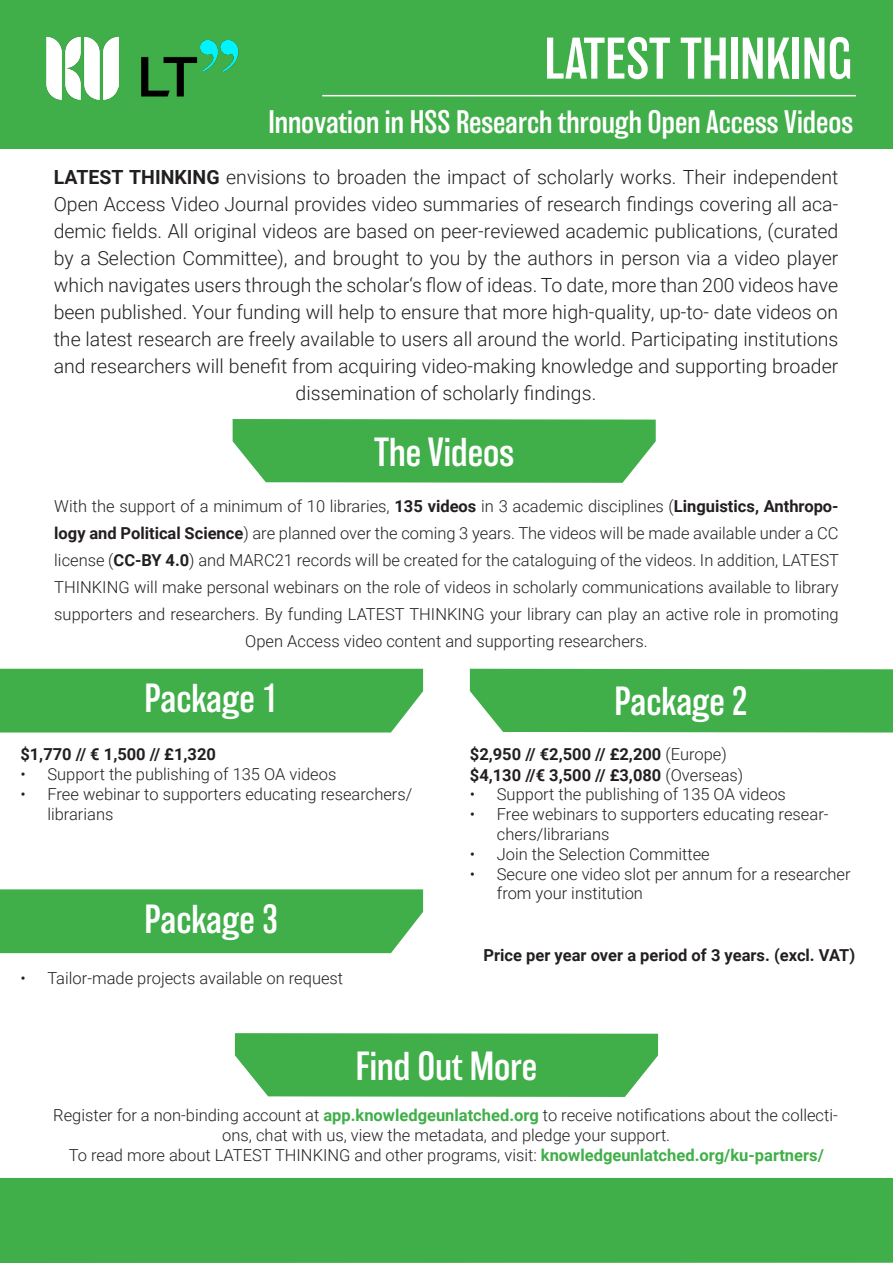
<style>
.page{position:relative;width:893px;height:1263px;background:#fff}
.page>*{position:absolute;margin:0;border:0;box-sizing:border-box;transform-origin:0 0}
.t1{font:300 54px "Balboa";color:#fff}
.t2{font:300 37.5px "Balboa";color:#fff}
.t3{font:300 30px "Balboa";color:#fff}
.t4{font:300 19.5px/27px "Roboto";color:#231f20;text-align:center}
.t5{font:300 16.5px/27px "Roboto";color:#231f20}
.t6{font:700 16.5px "Roboto";color:#231f20}
.s1{font-weight:700}
.s2{font-weight:300}
.s3{font-weight:700;color:#40ae49}
</style>
<div class="page">
<div style="left:0;top:0;width:893px;height:149px;background:#40ae49"></div>
<hr style="left:322px;top:95px;width:534px;height:1px;background:#fff">
<div style="left:0;top:1178px;width:893px;height:85px;background:#40ae49"></div>
<img style="left:47px;top:36px;width:72px;height:63px">
<img style="left:141px;top:40px;width:98px;height:57px">
<svg style="left:233px;top:419px;width:423px;height:64px;background:#4bb354"></svg>
<svg style="left:235px;top:1033px;width:423px;height:64px;background:#4bb354"></svg>
<div style="left:0;top:669px;width:423px;height:63px;background:#40ae49"></div>
<div style="left:470px;top:669px;width:423px;height:63px;background:#40ae49"></div>
<div style="left:0;top:889px;width:423px;height:64px;background:#40ae49"></div>
<p class="t1" style="left:544px;top:30px;width:310px">LATEST THINKING</p>
<p class="t3" style="left:268px;top:106px;width:586px">Innovation in HSS Research through Open Access Videos</p>
<p class="t4" style="left:54px;top:163px;width:786px"><span class="s1">LATEST THINKING</span> envisions to broaden the impact of scholarly works. Their independent Open Access Video Journal provides video summaries of research findings covering all aca&shy;demic fields. All original videos are based on peer-reviewed academic publications, (curated by a Selection Committee), and brought to you by the authors in person via a video player which navigates users through the scholar‘s flow of ideas. To date, more than 200 videos have been published. Your funding will help to ensure that more high-quality, up-to- date videos on the latest research are freely available to users all around the world. Participating institutions and researchers will benefit from acquiring video-making knowledge and supporting broader dissemination of scholarly findings.</p>
<p class="t2" style="left:374px;top:432px;width:141px">The Videos</p>
<p class="t5" style="left:54px;top:492px;width:786px;text-align:center">With the support of a minimum of 10 libraries, <span class="s1">135 videos</span> in 3 academic disciplines (<span class="s1">Linguistics, Anthropo&shy;logy and Political Science</span>) are planned over the coming 3 years. The videos will be made available under a CC license (<span class="s1">CC-BY 4.0</span>) and MARC21 records will be created for the cataloguing of the videos. In addition, LATEST THINKING will make personal webinars on the role of videos in scholarly communications available to library supporters and researchers. By funding LATEST THINKING your library can play an active role in promoting Open Access video content and supporting researchers.</p>
<p class="t2" style="left:145px;top:679px;width:135px">Package 1</p>
<p class="t2" style="left:615px;top:682px;width:135px">Package 2</p>
<p class="t6" style="left:20px;top:743px;width:197px">$1,770 // € 1,500 // £1,320</p>
<p class="t5" style="left:20px;top:760px;width:318px">• Support the publishing of 135 OA videos</p>
<p class="t5" style="left:47px;top:784px;width:367px;line-height:19.8px;text-indent:-27px">• Free webinar to supporters educating researchers/ librarians</p>
<p class="t2" style="left:145px;top:899px;width:135px">Package 3</p>
<p class="t5" style="left:20px;top:964px;width:324px">• Tailor-made projects available on request</p>
<p class="t6" style="left:470px;top:742px;width:258px">$2,950 // €2,500 // £2,200 <span class="s2">(Europe)</span></p>
<p class="t6" style="left:470px;top:763px;width:275px">$4,130 //€ 3,500 // £3,080 <span class="s2">(Overseas)</span></p>
<p class="t5" style="left:470px;top:780px;width:318px">• Support the publishing of 135 OA videos</p>
<p class="t5" style="left:497px;top:804px;width:333px;line-height:19.8px;text-indent:-27px">• Free webinars to supporters educating resear&shy;chers/librarians</p>
<p class="t5" style="left:470px;top:840px;width:241px">• Join the Selection Committee</p>
<p class="t5" style="left:497px;top:863px;width:355px;line-height:19.8px;text-indent:-27px">• Secure one video slot per annum for a researcher from your institution</p>
<p class="t6" style="left:484px;top:944px;width:373px">Price per year over a period of 3 years. (excl. VAT)</p>
<p class="t2" style="left:356px;top:1046px;width:183px">Find Out More</p>
<p class="t5" style="left:53px;top:1104px;width:786px;line-height:19.8px;text-align:center">Register for a non-binding account at <span class="s3">app.knowledgeunlatched.org</span> to receive notifications about the collecti&shy;ons, chat with us, view the metadata, and pledge your support.</p>
<p class="t5" style="left:69px;top:1140px;width:757px">To read more about LATEST THINKING and other programs, visit: <span class="s3">knowledgeunlatched.org/ku-partners/</span></p>
</div>
